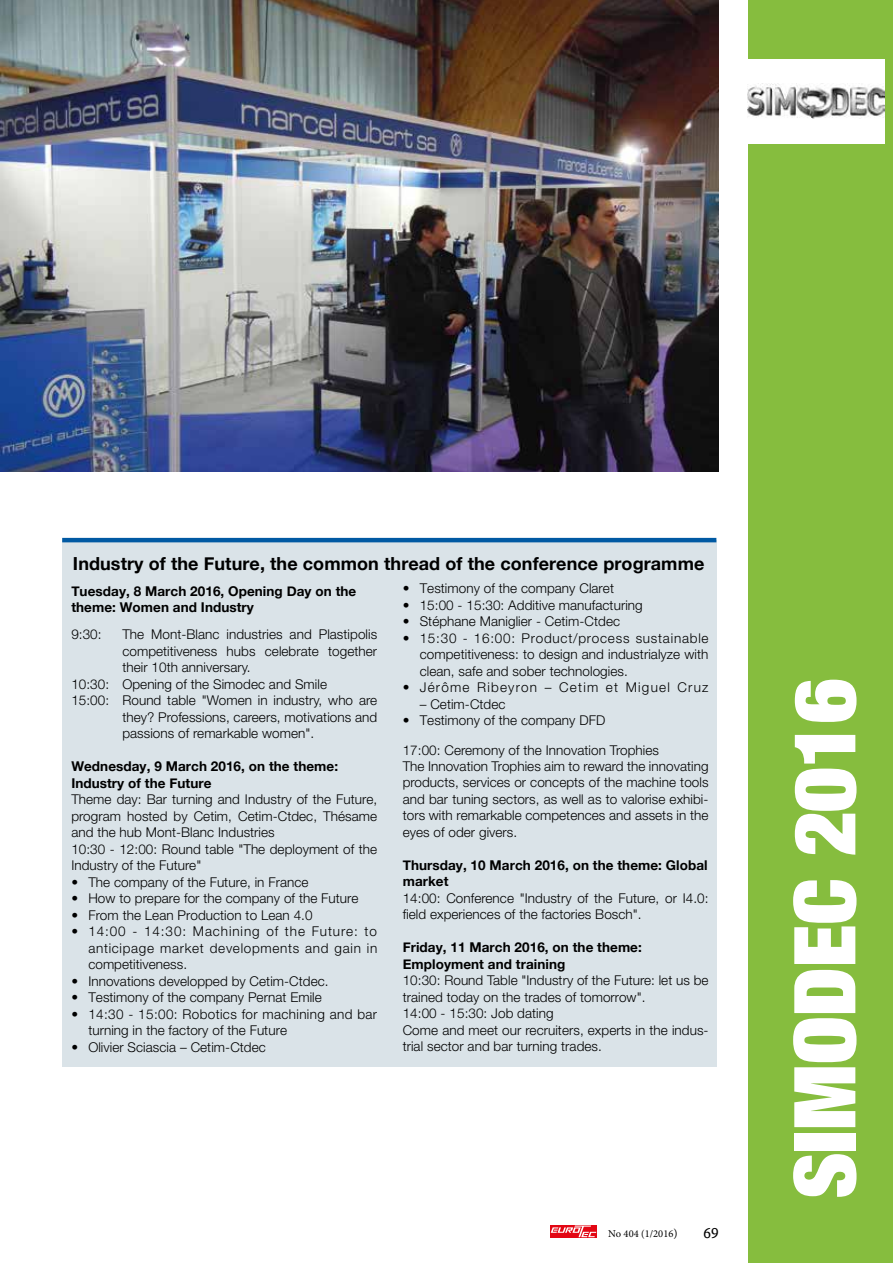
<style>
.page{position:relative;width:893px;height:1263px;background:#fff}
.page>*{position:absolute;margin:0;border:0;box-sizing:border-box;transform-origin:0 0}
.t1{font:900 expanded 85.5px "Helvetica Neue";color:#fff}
.t2{font:700 18px "Helvetica Neue";letter-spacing:.005em;color:#000}
.t3{font:300 13.5px/16.5px "Helvetica Neue";letter-spacing:.005em;color:#000}
.t4{font:700 13.5px/16.5px "Helvetica Neue";letter-spacing:.005em;color:#000}
.t5{font:300 13.5px/16.5px "Helvetica Neue";letter-spacing:.025em;color:#000}
.t6{font:300 13.5px "Helvetica Neue";letter-spacing:.09em;color:#000}
.t7{font:10.5px "Minion Pro";color:#000}
.s1{font-size:12px}
</style>
<div class="page">
<div style="left:550px;top:1225px;width:47px;height:12px;background:#e30613"></div>
<svg style="left:551px;top:1225px;width:45px;height:12px"></svg>
<div style="left:748px;top:0;width:145px;height:1263px;background:#86bd3e"></div>
<div style="left:727px;top:59px;width:157px;height:84px;background:#fff"></div>
<img style="left:748px;top:83px;width:136px;height:35px">
<img style="left:0;top:0;width:719px;height:471px">
<div style="left:63px;top:540px;width:654px;height:527px;background:#dae3e8"></div>
<hr style="left:62px;top:538px;width:654px;height:4px;background:#0059a3">
<h2 class="t2" style="left:73px;top:550px;width:633px">Industry of the Future, the common thread of the conference programme</h2>
<p class="t4" style="left:71px;top:583px;width:287px">Tuesday, 8 March 2016, Opening Day on the theme: Women and Industry</p>
<p class="t3" style="left:71px;top:626px;width:32px">9:30:</p>
<p class="t3" style="left:122px;top:626px;width:256px">The Mont-Blanc industries and Plastipolis</p>
<p class="t3" style="left:122px;top:642px;width:256px">competitiveness hubs celebrate together</p>
<p class="t3" style="left:122px;top:659px;width:130px">their 10th anniversary.</p>
<p class="t3" style="left:71px;top:675px;width:257px">10:30: Opening of the Simodec and Smile</p>
<p class="t3" style="left:71px;top:692px;width:307px">15:00: Round table "Women in industry, who are</p>
<p class="t3" style="left:122px;top:708px;width:256px">they? Professions, careers, motivations and</p>
<p class="t3" style="left:122px;top:725px;width:193px">passions of remarkable women".</p>
<p class="t4" style="left:71px;top:758px;width:268px">Wednesday, 9 March 2016, on the theme:<br>Industry of the Future</p>
<p class="t3" style="left:71px;top:791px;width:307px">Theme day: Bar turning and Industry of the Future, program hosted by Cetim, Cetim-Ctdec, Thésame and the hub Mont-Blanc Industries<br>10:30 - 12:00: Round table "The deployment of the Industry of the Future"</p>
<p class="t3" style="left:71px;top:873px;width:239px">• The company of the Future, in France</p>
<p class="t3" style="left:71px;top:890px;width:289px">• How to prepare for the company of the Future</p>
<p class="t3" style="left:71px;top:906px;width:243px">• From the Lean Production to Lean 4.0</p>
<p class="t3" style="left:88px;top:923px;width:291px;text-align:justify;text-indent:-17px">• 14:00 - 14:30: Machining of the Future: to anticipage market developments and gain in competitiveness.</p>
<p class="t3" style="left:71px;top:972px;width:259px">• Innovations developped by Cetim-Ctdec.</p>
<p class="t3" style="left:71px;top:989px;width:252px">• Testimony of the company Pernat Emile</p>
<p class="t5" style="left:88px;top:1005px;width:290px;text-indent:-17px">• 14:30 - 15:00: Robotics for machining and bar turning in the factory of the Future</p>
<p class="t3" style="left:71px;top:1038px;width:196px">• Olivier Sciascia – Cetim-Ctdec</p>
<p class="t3" style="left:403px;top:580px;width:213px">• Testimony of the company Claret</p>
<p class="t3" style="left:403px;top:596px;width:242px">• 15:00 - 15:30: Additive manufacturing</p>
<p class="t3" style="left:403px;top:613px;width:219px">• Stéphane Maniglier - Cetim-Ctdec</p>
<p class="t3" style="left:420px;top:629px;width:290px;text-align:justify;text-indent:-17px">• 15:30 - 16:00: Product/process sustainable competitiveness: to design and industrialyze with clean, safe and sober technologies.</p>
<p class="t6" style="left:403px;top:679px;width:307px">• Jérôme Ribeyron – Cetim et Miguel Cruz</p>
<p class="t3" style="left:420px;top:695px;width:87px">– Cetim-Ctdec</p>
<p class="t3" style="left:403px;top:705px;width:258px;line-height:29.4px">• Testimony of the company DFD<br>17:00: Ceremony of the Innovation Trophies</p>
<p class="t3" style="left:403px;top:758px;width:307px;text-align:justify">The Innovation Trophies aim to reward the innovating products, services or concepts of the machine tools and bar tuning sectors, as well as to valorise exhibi&shy;tors with remarkable competences and assets in the eyes of oder givers.</p>
<p class="t4" style="left:403px;top:857px;width:307px">Thursday, 10 March 2016, on the theme: Global market</p>
<p class="t3" style="left:403px;top:890px;width:307px">14:00: Conference "Industry of the Future, or I4.0: field experiences of the factories Bosch".</p>
<p class="t4" style="left:403px;top:940px;width:241px">Friday, 11 March 2016, on the theme:<br>Employment and training</p>
<p class="t3" style="left:403px;top:972px;width:307px">10:30: Round Table "Industry of the Future: let us be trained today on the trades of tomorrow".<br>14:00 - 15:30: Job dating<br>Come and meet our recruiters, experts in the indus&shy;trial sector and bar turning trades.</p>
<p class="t7" style="left:608px;top:1227px;width:71px">No 404 (1/2016<span class="s1">)</span></p>
<h1 class="t1" style="left:770px;top:1198px;width:521px;rotate:-90deg">SIMODEC 2016</h1>
</div>
